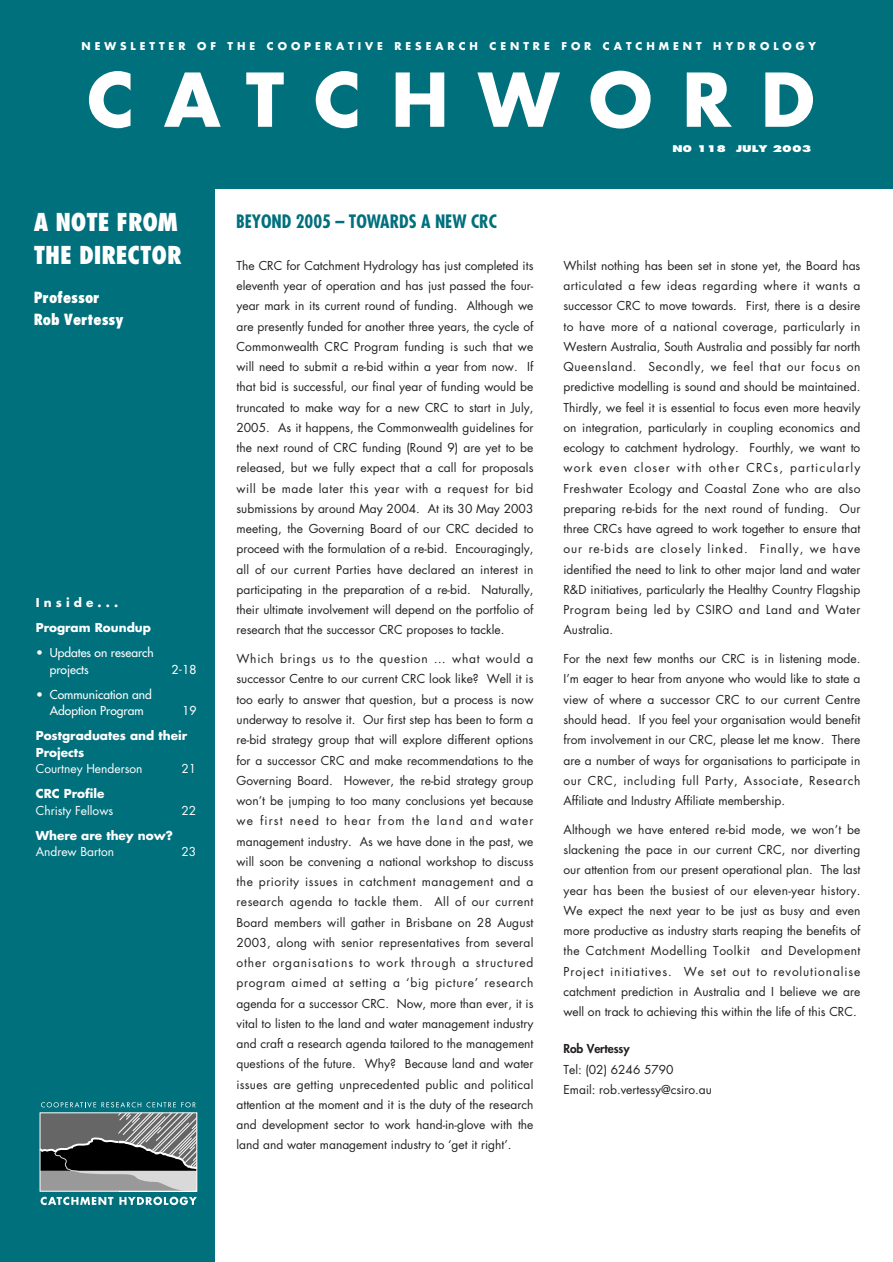
<style>
.page{position:relative;width:893px;height:1262px;background:#fff}
.page>*{position:absolute;margin:0;border:0;box-sizing:border-box;transform-origin:0 0}
.t1{font:700 72px "Futura";letter-spacing:.41em;color:#fff}
.t2{font:800 condensed 24px/33px "Futura";letter-spacing:-.005em;color:#fff}
.t3{font:700 condensed 18px "Futura";color:#00707c}
.t4{font:800 condensed 15px/21.8px "Futura";color:#fff}
.t5{font:12px/20.2px "Futura";color:#231f20;text-align:justify}
.t6{font:700 12px/25px "Futura";color:#fff}
.t7{font:12px/16.5px "Futura";color:#fff}
.t8{font:12px "Futura";color:#fff}
.t9{font:800 12px "Futura";letter-spacing:-.005em;color:#231f20}
.t10{font:700 10.5px "Futura";letter-spacing:.375em;color:#fff}
.t11{font:800 9px "Futura";color:#fff;scale:1.3 1}
</style>
<div class="page">
<div style="left:0;top:50px;width:214px;height:1212px;background:#00707c"></div>
<svg style="left:39px;top:1102px;width:158px;height:103px"></svg>
<div style="left:40px;top:1112px;width:157px;height:79px;border:1px solid #fff"></div>
<div style="left:0;top:0;width:892px;height:188px;background:#00707c"></div>
<p class="t10" style="left:82px;top:41px;width:736px">NEWSLETTER OF THE COOPERATIVE RESEARCH CENTRE FOR CATCHMENT HYDROLOGY</p>
<h1 class="t1" style="left:87px;top:67px;width:729px">CATCHWORD</h1>
<h2 class="t2" style="left:34px;top:208px;width:149px">A NOTE FROM<br>THE DIRECTOR</h2>
<p class="t4" style="left:34px;top:288px;width:91px">Professor<br>Rob Vertessy</p>
<p class="t6" style="left:36px;top:591px;width:117px">Inside...<br>Program Roundup</p>
<p class="t7" style="left:50px;top:645px;width:106px;text-indent:-14px">• Updates on research projects</p>
<p class="t7" style="left:171px;top:661px;width:26px">2-18</p>
<p class="t7" style="left:36px;top:686px;width:117px;text-align:center">• Communication and<br>Adoption Program</p>
<p class="t7" style="left:182px;top:703px;width:15px">19</p>
<p class="t6" style="left:36px;top:728px;width:153px;line-height:16.5px">Postgraduates and their<br>Projects</p>
<p class="t8" style="left:36px;top:763px;width:108px">Courtney Henderson</p>
<p class="t8" style="left:181px;top:763px;width:16px">21</p>
<p class="t6" style="left:36px;top:782px;width:70px">CRC Profile</p>
<p class="t8" style="left:36px;top:804px;width:79px">Christy Fellows</p>
<p class="t8" style="left:181px;top:804px;width:16px">22</p>
<p class="t6" style="left:36px;top:823px;width:139px">Where are they now?</p>
<p class="t8" style="left:36px;top:846px;width:80px">Andrew Barton</p>
<p class="t8" style="left:181px;top:846px;width:16px">23</p>
<h3 class="t3" style="left:236px;top:213px;width:262px">BEYOND 2005 – TOWARDS A NEW CRC</h3>
<p class="t5" style="left:236px;top:256px;width:298px">The CRC for Catchment Hydrology has just completed its eleventh year of operation and has just passed the four&shy;year mark in its current round of funding. Although we are presently funded for another three years, the cycle of Commonwealth CRC Program funding is such that we will need to submit a re-bid within a year from now. If that bid is successful, our final year of funding would be truncated to make way for a new CRC to start in July, 2005. As it happens, the Commonwealth guidelines for the next round of CRC funding (Round 9) are yet to be released, but we fully expect that a call for proposals will be made later this year with a request for bid submissions by around May 2004. At its 30 May 2003 meeting, the Governing Board of our CRC decided to proceed with the formulation of a re-bid. Encouragingly, all of our current Parties have declared an interest in participating in the preparation of a re-bid. Naturally, their ultimate involvement will depend on the portfolio of research that the successor CRC proposes to tackle.</p>
<p class="t5" style="left:236px;top:649px;width:298px">Which brings us to the question … what would a successor Centre to our current CRC look like? Well it is too early to answer that question, but a process is now underway to resolve it. Our first step has been to form a re-bid strategy group that will explore different options for a successor CRC and make recommendations to the Governing Board. However, the re-bid strategy group won’t be jumping to too many conclusions yet because we first need to hear from the land and water management industry. As we have done in the past, we will soon be convening a national workshop to discuss the priority issues in catchment management and a research agenda to tackle them. All of our current Board members will gather in Brisbane on 28 August 2003, along with senior representatives from several other organisations to work through a structured program aimed at setting a ‘big picture’ research agenda for a successor CRC. Now, more than ever, it is vital to listen to the land and water management industry and craft a research agenda tailored to the management questions of the future. Why? Because land and water issues are getting unprecedented public and political attention at the moment and it is the duty of the research and development sector to work hand-in-glove with the land and water management industry to ‘get it right’.</p>
<p class="t11" style="left:672px;top:144px;width:108px">N0 118 JULY 2003</p>
<p class="t5" style="left:563px;top:256px;width:298px">Whilst nothing has been set in stone yet, the Board has articulated a few ideas regarding where it wants a successor CRC to move towards. First, there is a desire to have more of a national coverage, particularly in Western Australia, South Australia and possibly far north Queensland. Secondly, we feel that our focus on predictive modelling is sound and should be maintained.<br>Thirdly, we feel it is essential to focus even more heavily on integration, particularly in coupling economics and ecology to catchment hydrology. Fourthly, we want to work even closer with other CRCs, particularly Freshwater Ecology and Coastal Zone who are also preparing re-bids for the next round of funding. Our three CRCs have agreed to work together to ensure that our re-bids are closely linked. Finally, we have identified the need to link to other major land and water R&amp;D initiatives, particularly the Healthy Country Flagship Program being led by CSIRO and Land and Water Australia.</p>
<p class="t5" style="left:563px;top:649px;width:298px">For the next few months our CRC is in listening mode.<br>I’m eager to hear from anyone who would like to state a view of where a successor CRC to our current Centre should head. If you feel your organisation would benefit from involvement in our CRC, please let me know. There are a number of ways for organisations to participate in our CRC, including full Party, Associate, Research Affiliate and Industry Affiliate membership.</p>
<p class="t5" style="left:563px;top:820px;width:298px">Although we have entered re-bid mode, we won’t be slackening the pace in our current CRC, nor diverting our attention from our present operational plan. The last year has been the busiest of our eleven-year history.<br>We expect the next year to be just as busy and even more productive as industry starts reaping the benefits of the Catchment Modelling Toolkit and Development Project initiatives. We set out to revolutionalise catchment prediction in Australia and I believe we are well on track to achieving this within the life of this CRC.</p>
<p class="t9" style="left:563px;top:1043px;width:68px">Rob Vertessy</p>
<p class="t5" style="left:563px;top:1060px;width:150px">Tel: (02) 6246 5790<br>Email: rob.vertessy@csiro.au</p>
</div>
